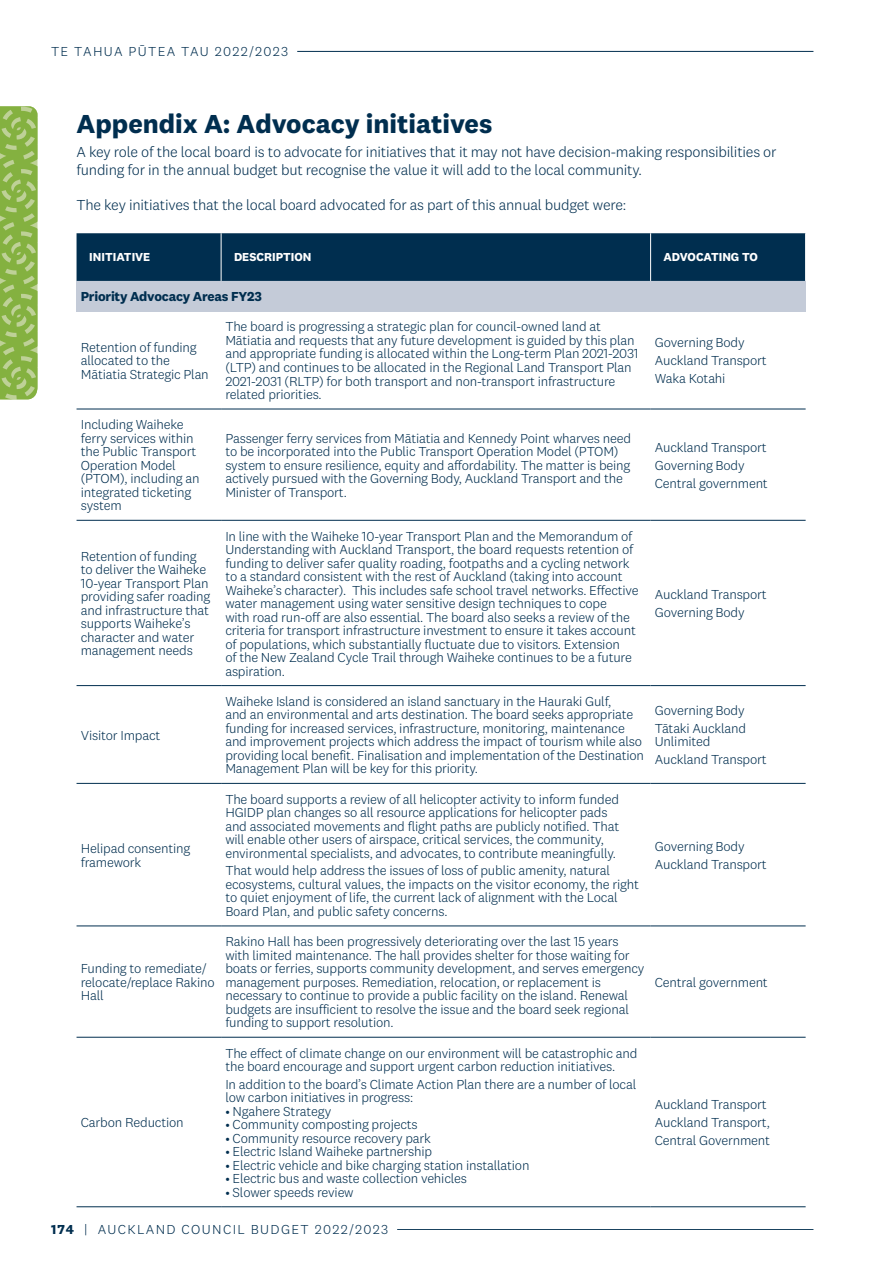
<style>
.page{position:relative;width:893px;height:1263px;background:#fff}
.page>*{position:absolute;margin:0;border:0;box-sizing:border-box;transform-origin:0 0}
.Content_-_H3_-_Body{font:700 27px "National 2";color:#002e4f}
.Content___P___Body_c{font:300 15px/18px "National 2";letter-spacing:-.015em;color:#002e4f}
.Content_-_G_-_Graph{font:300 13.5px/13.5px "National 2";letter-spacing:-.015em;color:#002e4f}
.Content_-_G_-_Graph-2{font:300 13.5px "National 2";letter-spacing:.1em;color:#002e4f}
.Content_-_G_Graph_de{font:700 13.5px "National 2";letter-spacing:-.015em;color:#002e4f}
.Content_-_G___Graph{font:700 12px "National 2";color:#fff}
.s1{font-weight:700}
</style>
<div class="page">
<div style="left:77px;top:233px;width:728px;height:48px;background:#002e4f"></div>
<div style="left:77px;top:281px;width:729px;height:30px;background:#c4cbd8"></div>
<hr style="left:77px;top:409px;width:144px;height:1px;background:#002e4f">
<hr style="left:221px;top:409px;width:430px;height:1px;background:#002e4f">
<hr style="left:651px;top:409px;width:155px;height:1px;background:#002e4f">
<hr style="left:77px;top:520px;width:144px;height:1px;background:#002e4f">
<hr style="left:221px;top:520px;width:430px;height:1px;background:#002e4f">
<hr style="left:651px;top:520px;width:155px;height:1px;background:#002e4f">
<hr style="left:77px;top:685px;width:144px;height:1px;background:#002e4f">
<hr style="left:221px;top:685px;width:430px;height:1px;background:#002e4f">
<hr style="left:651px;top:685px;width:155px;height:1px;background:#002e4f">
<hr style="left:77px;top:783px;width:144px;height:1px;background:#002e4f">
<hr style="left:221px;top:783px;width:430px;height:1px;background:#002e4f">
<hr style="left:651px;top:783px;width:155px;height:1px;background:#002e4f">
<hr style="left:77px;top:926px;width:144px;height:1px;background:#002e4f">
<hr style="left:221px;top:926px;width:430px;height:1px;background:#002e4f">
<hr style="left:651px;top:926px;width:155px;height:1px;background:#002e4f">
<hr style="left:77px;top:1037px;width:144px;height:1px;background:#002e4f">
<hr style="left:221px;top:1037px;width:430px;height:1px;background:#002e4f">
<hr style="left:651px;top:1037px;width:155px;height:1px;background:#002e4f">
<hr style="left:77px;top:1206px;width:144px;height:1px;background:#002e4f">
<hr style="left:221px;top:1206px;width:430px;height:1px;background:#002e4f">
<hr style="left:651px;top:1206px;width:155px;height:1px;background:#002e4f">
<hr style="left:221px;top:233px;width:1px;height:48px;background:#fff">
<hr style="left:650px;top:233px;width:1px;height:48px;background:#fff">
<svg style="left:0;top:106px;width:38px;height:293px;background:#91b853"></svg>
<hr style="left:397px;top:1229px;width:416px;height:1px;background:#002e4f">
<hr style="left:297px;top:51px;width:516px;height:1px;background:#002e4f">
<p class="Content_-_G_-_Graph-2" style="left:51px;top:43px;width:239px">TE TAHUA PŪTEA TAU 2022/2023</p>
<h3 class="Content_-_H3_-_Body" style="left:77px;top:107px;width:417px">Appendix A: Advocacy initiatives</h3>
<p class="Content___P___Body_c" style="left:77px;top:143px;width:701px">A key role of the local board is to advocate for initiatives that it may not have decision-making responsibilities or funding for in the annual budget but recognise the value it will add to the local community.</p>
<p class="Content___P___Body_c" style="left:77px;top:196px;width:551px">The key initiatives that the local board advocated for as part of this annual budget were:</p>
<p class="Content_-_G___Graph" style="left:89px;top:250px;width:63px">INITIATIVE</p>
<p class="Content_-_G___Graph" style="left:234px;top:250px;width:79px">DESCRIPTION</p>
<p class="Content_-_G___Graph" style="left:663px;top:250px;width:96px">ADVOCATING TO</p>
<p class="Content_-_G_Graph_de" style="left:81px;top:288px;width:183px">Priority Advocacy Areas FY23</p>
<p class="Content_-_G_-_Graph" style="left:81px;top:340px;width:130px">Retention of funding allocated to the<br>Mātiatia Strategic Plan</p>
<p class="Content_-_G_-_Graph" style="left:225px;top:320px;width:415px">The board is progressing a strategic plan for council-owned land at Mātiatia and requests that any future development is guided by this plan and appropriate funding is allocated within the Long-term Plan 2021-2031 (LTP) and continues to be allocated in the Regional Land Transport Plan 2021-2031 (RLTP) for both transport and non-transport infrastructure related priorities.</p>
<p class="Content_-_G_-_Graph" style="left:655px;top:336px;width:91px">Governing Body</p>
<p class="Content_-_G_-_Graph" style="left:655px;top:354px;width:113px">Auckland Transport</p>
<p class="Content_-_G_-_Graph" style="left:655px;top:371px;width:72px">Waka Kotahi</p>
<p class="Content_-_G_-_Graph" style="left:81px;top:418px;width:120px">Including Waiheke ferry services within the Public Transport<br>Operation Model (PTOM), including an integrated ticketing system</p>
<p class="Content_-_G_-_Graph" style="left:81px;top:549px;width:131px">Retention of funding to deliver the Waiheke<br>10-year Transport Plan providing safer roading and infrastructure that supports Waiheke’s character and water management needs</p>
<p class="Content_-_G_-_Graph" style="left:81px;top:728px;width:81px">Visitor Impact</p>
<p class="Content_-_G_-_Graph" style="left:81px;top:841px;width:111px">Helipad consenting framework</p>
<p class="Content_-_G_-_Graph" style="left:81px;top:962px;width:135px">Funding to remediate/ relocate/replace Rakino<br>Hall</p>
<p class="Content_-_G_-_Graph" style="left:81px;top:1116px;width:104px">Carbon Reduction</p>
<p class="Content_-_G_-_Graph" style="left:225px;top:431px;width:407px">Passenger ferry services from Mātiatia and Kennedy Point wharves need to be incorporated into the Public Transport Operation Model (PTOM) system to ensure resilience, equity and affordability. The matter is being actively pursued with the Governing Body, Auckland Transport and the Minister of Transport.</p>
<p class="Content_-_G_-_Graph" style="left:655px;top:440px;width:113px">Auckland Transport</p>
<p class="Content_-_G_-_Graph" style="left:655px;top:458px;width:91px">Governing Body</p>
<p class="Content_-_G_-_Graph" style="left:655px;top:476px;width:115px">Central government</p>
<p class="Content_-_G_-_Graph" style="left:225px;top:529px;width:415px">In line with the Waiheke 10-year Transport Plan and the Memorandum of Understanding with Auckland Transport, the board requests retention of funding to deliver safer quality roading, footpaths and a cycling network to a standard consistent with the rest of Auckland (taking into account Waiheke’s character). This includes safe school travel networks. Effective water management using water sensitive design techniques to cope<br>with road run-off are also essential. The board also seeks a review of the criteria for transport infrastructure investment to ensure it takes account of populations, which substantially fluctuate due to visitors. Extension<br>of the New Zealand Cycle Trail through Waiheke continues to be a future aspiration.</p>
<p class="Content_-_G_-_Graph" style="left:655px;top:588px;width:113px">Auckland Transport</p>
<p class="Content_-_G_-_Graph" style="left:655px;top:605px;width:91px">Governing Body</p>
<p class="Content_-_G_-_Graph" style="left:225px;top:694px;width:420px">Waiheke Island is considered an island sanctuary in the Hauraki Gulf,<br>and an environmental and arts destination. The board seeks appropriate funding for increased services, infrastructure, monitoring, maintenance and improvement projects which address the impact of tourism while also providing local benefit. Finalisation and implementation of the Destination Management Plan will be key for this priority.</p>
<p class="Content_-_G_-_Graph" style="left:655px;top:704px;width:91px">Governing Body</p>
<p class="Content_-_G_-_Graph" style="left:655px;top:721px;width:93px">Tātaki Auckland<br>Unlimited</p>
<p class="Content_-_G_-_Graph" style="left:655px;top:753px;width:113px">Auckland Transport</p>
<p class="Content_-_G_-_Graph" style="left:225px;top:792px;width:395px">The board supports a review of all helicopter activity to inform funded HGIDP plan changes so all resource applications for helicopter pads and associated movements and flight paths are publicly notified. That will enable other users of airspace, critical services, the community, environmental specialists, and advocates, to contribute meaningfully.</p>
<p class="Content_-_G_-_Graph" style="left:225px;top:864px;width:415px">That would help address the issues of loss of public amenity, natural ecosystems, cultural values, the impacts on the visitor economy, the right to quiet enjoyment of life, the current lack of alignment with the Local Board Plan, and public safety concerns.</p>
<p class="Content_-_G_-_Graph" style="left:225px;top:935px;width:421px">Rakino Hall has been progressively deteriorating over the last 15 years with limited maintenance. The hall provides shelter for those waiting for boats or ferries, supports community development, and serves emergency management purposes. Remediation, relocation, or replacement is necessary to continue to provide a public facility on the island. Renewal budgets are insufficient to resolve the issue and the board seek regional funding to support resolution.</p>
<p class="Content_-_G_-_Graph" style="left:225px;top:1046px;width:414px">The effect of climate change on our environment will be catastrophic and the board encourage and support urgent carbon reduction initiatives.</p>
<p class="Content_-_G_-_Graph" style="left:225px;top:1077px;width:412px">In addition to the board’s Climate Action Plan there are a number of local low carbon initiatives in progress:</p>
<p class="Content_-_G_-_Graph" style="left:225px;top:1104px;width:107px">• Ngahere Strategy</p>
<p class="Content_-_G_-_Graph" style="left:225px;top:1118px;width:194px">• Community composting projects</p>
<p class="Content_-_G_-_Graph" style="left:225px;top:1131px;width:207px">• Community resource recovery park</p>
<p class="Content_-_G_-_Graph" style="left:225px;top:1145px;width:208px">• Electric Island Waiheke partnership</p>
<p class="Content_-_G_-_Graph" style="left:225px;top:1158px;width:306px">• Electric vehicle and bike charging station installation</p>
<p class="Content_-_G_-_Graph" style="left:225px;top:1172px;width:243px">• Electric bus and waste collection vehicles</p>
<p class="Content_-_G_-_Graph" style="left:225px;top:1185px;width:130px">• Slower speeds review</p>
<p class="Content_-_G_-_Graph" style="left:655px;top:839px;width:91px">Governing Body</p>
<p class="Content_-_G_-_Graph" style="left:655px;top:857px;width:113px">Auckland Transport</p>
<p class="Content_-_G_-_Graph" style="left:655px;top:975px;width:115px">Central government</p>
<p class="Content_-_G_-_Graph" style="left:655px;top:1098px;width:113px">Auckland Transport</p>
<p class="Content_-_G_-_Graph" style="left:655px;top:1116px;width:116px">Auckland Transport,</p>
<p class="Content_-_G_-_Graph" style="left:655px;top:1133px;width:117px">Central Government</p>
<p class="Content_-_G_-_Graph-2" style="left:51px;top:1221px;width:339px"><span class="s1">174</span> | AUCKLAND COUNCIL BUDGET 2022/2023</p>
</div>
